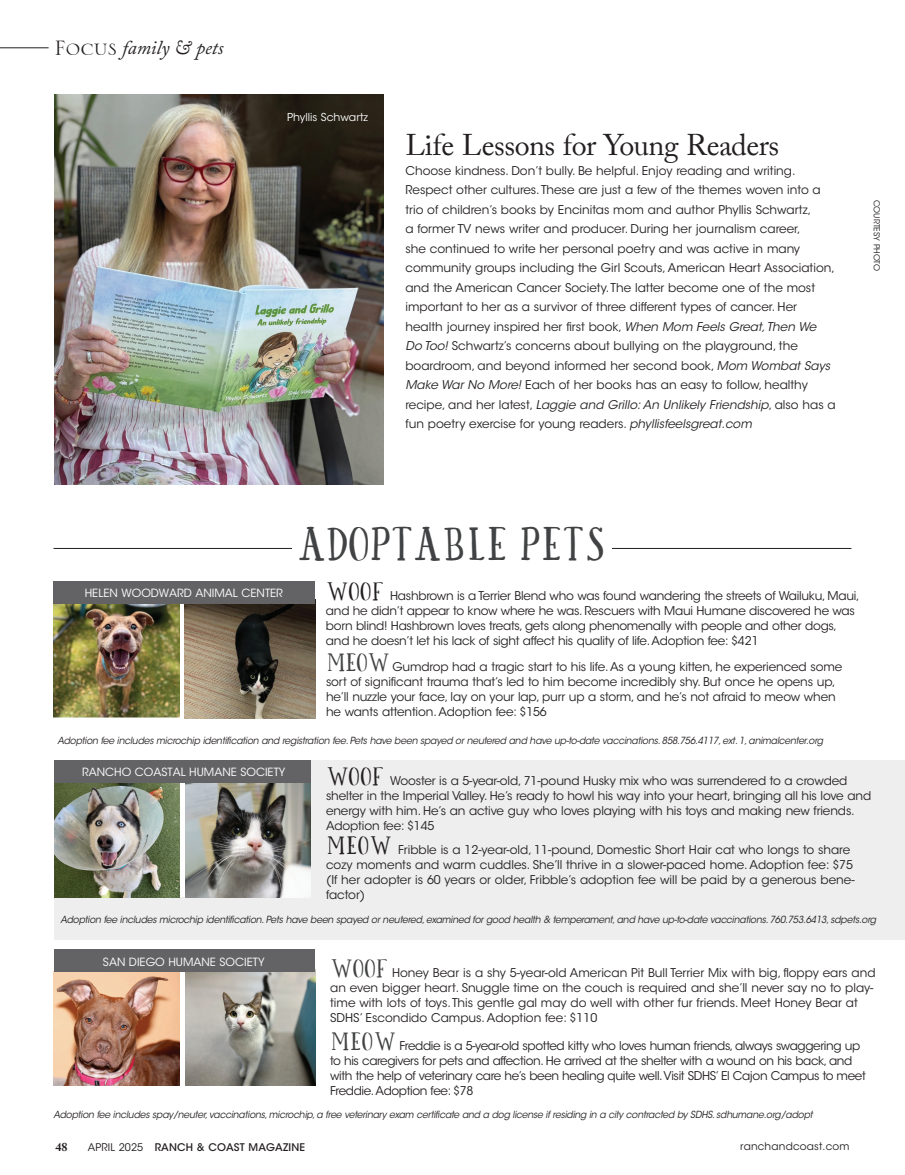
<style>
.page{position:relative;width:905px;height:1175px;background:#fff}
.page>*{position:absolute;margin:0;border:0;box-sizing:border-box;transform-origin:0 0}
.t1{font:45px "Daisy Dog Serif";color:#414243}
.t2{font:30px "Adobe Caslon Pro";letter-spacing:-.015em;color:#231f20}
.t3{font:italic 19.5px "Adobe Caslon Pro";color:#231f20}
.t4{font:12px/15px "ITC Avant Garde Std";letter-spacing:-.01em;color:#231f20}
.t5{font:12px/15px "ITC Avant Garde Std";letter-spacing:-.03em;color:#231f20}
.t6{font:700 12px "Adobe Caslon Pro";color:#231f20}
.t7{font:11.25px "ITC Avant Garde Std";color:#fff}
.t8{font:10.8px "ITC Avant Garde Std";color:#fff}
.t9{font:500 10.5px "ITC Avant Garde Std";letter-spacing:.015em;color:#231f20}
.t10{font:10.5px "ITC Avant Garde Std";letter-spacing:.015em;color:#231f20}
.t11{font:italic 9.75px "ITC Avant Garde Std";letter-spacing:-.02em;color:#231f20;scale:.95 1}
.t12{font:8.25px "ITC Avant Garde Std";color:#231f20}
.s1{font-family:"Serlio LH";font-style:normal;font-size:27px}
.s2{font-style:italic}
.s3{font-family:"Daisy Dog Serif";font-size:24px}
.s4{font-family:"Daisy Dog Serif";font-size:24px;color:#414243}
.s5{font-weight:400}
</style>
<div class="page">
<div style="left:54px;top:760px;width:850px;height:179px;background:#eeeeef"></div>
<img style="left:54px;top:971px;width:125px;height:114px">
<div style="left:179px;top:781px;width:6px;height:116px;background:#fff"></div>
<img style="left:185px;top:971px;width:130px;height:114px">
<img style="left:54px;top:782px;width:125px;height:115px">
<img style="left:185px;top:782px;width:126px;height:115px">
<img style="left:54px;top:603px;width:125px;height:114px">
<hr style="left:54px;top:548px;width:797px;height:1px;background:#231f20">
<div style="left:292px;top:509px;width:320px;height:53px;background:#fff"></div>
<img style="left:184px;top:603px;width:131px;height:115px">
<div style="left:54px;top:581px;width:261px;height:22px;background:#636366"></div>
<div style="left:54px;top:760px;width:257px;height:22px;background:#636366"></div>
<div style="left:54px;top:949px;width:261px;height:22px;background:#636366"></div>
<hr style="left:0;top:48px;width:49px;height:1px;background:#231f20">
<img style="left:54px;top:94px;width:330px;height:390px">
<h3 class="t3" style="left:54px;top:36px;width:171px"><span class="s1">Focus</span> family &amp; pets</h3>
<p class="t8" style="left:287px;top:110px;width:82px">Phyllis Schwartz</p>
<h2 class="t2" style="left:405px;top:127px;width:375px">Life Lessons for Young Readers</h2>
<p class="t4" style="left:405px;top:161px;width:432px;line-height:19.5px">Choose kindness. Don’t bully. Be helpful. Enjoy reading and writing.<br>Respect other cultures. These are just a few of the themes woven into a trio of children’s books by Encinitas mom and author Phyllis Schwartz,<br>a former TV news writer and producer. During her journalism career,<br>she continued to write her personal poetry and was active in many community groups including the Girl Scouts, American Heart Association, and the American Cancer Society. The latter become one of the most important to her as a survivor of three different types of cancer. Her health journey inspired her first book, <span class="s2">When Mom Feels Great, Then We<br>Do Too!</span> Schwartz’s concerns about bullying on the playground, the boardroom, and beyond informed her second book, <span class="s2">Mom Wombat Says Make War No More!</span> Each of her books has an easy to follow, healthy recipe, and her latest, <span class="s2">Laggie and Grillo: An Unlikely Friendship</span>, also has a fun poetry exercise for young readers. <span class="s2">phyllisfeelsgreat.com</span></p>
<p class="t12" style="left:881px;top:200px;width:72px;rotate:90deg">COURTESY PHOTO</p>
<p class="t7" style="left:85px;top:586px;width:200px">HELEN WOODWARD ANIMAL CENTER</p>
<h1 class="t1" style="left:298px;top:517px;width:310px">ADOPTABLE PETS</h1>
<p class="t4" style="left:326px;top:588px;width:535px"><span class="s3">WOOF</span> Hashbrown is a Terrier Blend who was found wandering the streets of Wailuku, Maui, and he didn’t appear to know where he was. Rescuers with Maui Humane discovered he was born blind! Hashbrown loves treats, gets along phenomenally with people and other dogs, and he doesn’t let his lack of sight affect his quality of life. Adoption fee: $421</p>
<p class="t4" style="left:326px;top:659px;width:517px"><span class="s4">MEOW</span> Gumdrop had a tragic start to his life. As a young kitten, he experienced some sort of significant trauma that’s led to him become incredibly shy. But once he opens up, he’ll nuzzle your face, lay on your lap, purr up a storm, and he’s not afraid to meow when he wants attention. Adoption fee: $156</p>
<p class="t11" style="left:57px;top:734px;width:807px">Adoption fee includes microchip identification and registration fee. Pets have been spayed or neutered and have up-to-date vaccinations. 858.756.4117, ext. 1, animalcenter.org</p>
<p class="t7" style="left:82px;top:765px;width:205px">RANCHO COASTAL HUMANE SOCIETY</p>
<p class="t4" style="left:326px;top:773px;width:546px"><span class="s3">WOOF</span> Wooster is a 5-year-old, 71-pound Husky mix who was surrendered to a crowded shelter in the Imperial Valley. He’s ready to howl his way into your heart, bringing all his love and energy with him. He’s an active guy who loves playing with his toys and making new friends.<br>Adoption fee: $145</p>
<p class="t4" style="left:326px;top:842px;width:530px"><span class="s3">MEOW</span> Fribble is a 12-year-old, 11-pound, Domestic Short Hair cat who longs to share cozy moments and warm cuddles. She’ll thrive in a slower-paced home. Adoption fee: $75 (If her adopter is 60 years or older, Fribble’s adoption fee will be paid by a generous bene&shy;factor)</p>
<p class="t11" style="left:60px;top:913px;width:860px">Adoption fee includes microchip identification. Pets have been spayed or neutered, examined for good health &amp; temperament, and have up-to-date vaccinations. 760.753.6413, sdpets.org</p>
<p class="t7" style="left:103px;top:954px;width:163px">SAN DIEGO HUMANE SOCIETY</p>
<p class="t4" style="left:330px;top:965px;width:547px"><span class="s4">WOOF</span> Honey Bear is a shy 5-year-old American Pit Bull Terrier Mix with big, floppy ears and an even bigger heart. Snuggle time on the couch is required and she’ll never say no to play&shy;time with lots of toys. This gentle gal may do well with other fur friends. Meet Honey Bear at SDHS’ Escondido Campus. Adoption fee: $110</p>
<p class="t5" style="left:330px;top:1038px;width:537px"><span class="s4">MEOW</span> Freddie is a 5-year-old spotted kitty who loves human friends, always swaggering up to his caregivers for pets and affection. He arrived at the shelter with a wound on his back, and with the help of veterinary care he’s been healing quite well. Visit SDHS’ El Cajon Campus to meet Freddie. Adoption fee: $78</p>
<p class="t11" style="left:53px;top:1108px;width:800px">Adoption fee includes spay/neuter, vaccinations, microchip, a free veterinary exam certificate and a dog license if residing in a city contracted by SDHS. sdhumane.org/adopt</p>
<p class="t6" style="left:56px;top:1140px;width:13px">48</p>
<p class="t9" style="left:88px;top:1141px;width:219px"><span class="s5">APRIL 2025</span> RANCH &amp; COAST MAGAZINE</p>
<p class="t10" style="left:740px;top:1140px;width:111px">ranchandcoast.com</p>
</div>
